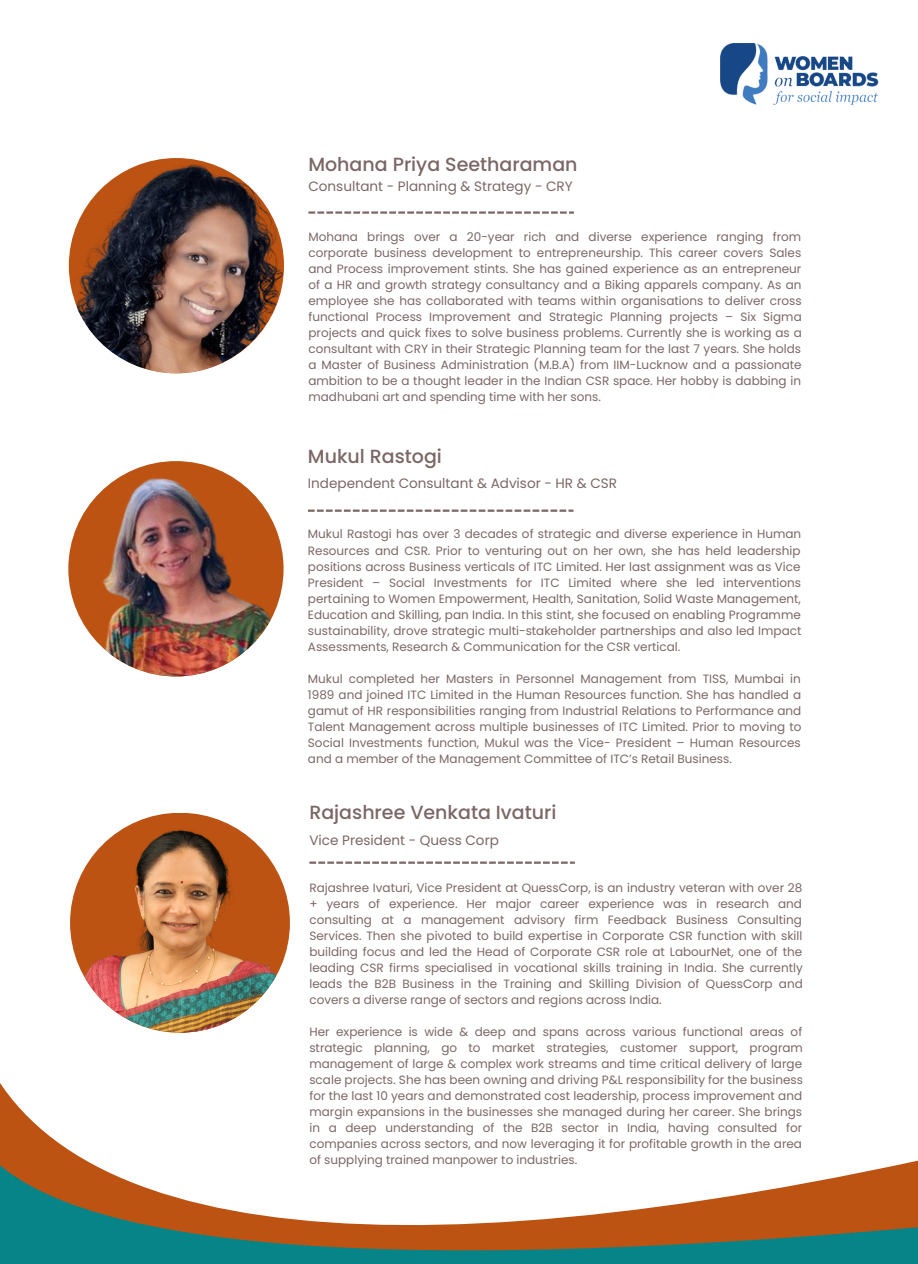
<style>
.page{position:relative;width:918px;height:1264px;background:#fff}
.page>*{position:absolute;margin:0;border:0;box-sizing:border-box;transform-origin:0 0}
.t1{font:500 19.05px "Poppins";color:#7b6765}
.t2{font:13.65px "Poppins";color:#7b6765}
.t3{font:12px/16px "Poppins";color:#7b6765;text-align:justify}
</style>
<div class="page">
<img style="left:721px;top:43px;width:158px;height:62px">
<svg style="left:0;top:1114px;width:918px;height:149px"></svg>
<img style="left:68px;top:158px;width:215px;height:215px;border-radius:50%">
<img style="left:68px;top:461px;width:216px;height:215px;border-radius:50%">
<svg style="left:308px;top:211px;width:266px;height:3px"></svg>
<svg style="left:308px;top:509px;width:265px;height:3px"></svg>
<img style="left:70px;top:812px;width:220px;height:220px;border-radius:50%">
<svg style="left:309px;top:861px;width:266px;height:2px"></svg>
<p class="t1" style="left:308px;top:151px;width:271px">Mohana Priya Seetharaman</p>
<p class="t2" style="left:308px;top:176px;width:266px">Consultant - Planning &amp; Strategy - CRY</p>
<p class="t3" style="left:308px;top:228px;width:495px">Mohana brings over a 20-year rich and diverse experience ranging from corporate business development to entrepreneurship. This career covers Sales and Process improvement stints. She has gained experience as an entrepreneur of a HR and growth strategy consultancy and a Biking apparels company. As an employee she has collaborated with teams within organisations to deliver cross functional Process Improvement and Strategic Planning projects – Six Sigma projects and quick fixes to solve business problems. Currently she is working as a consultant with CRY in their Strategic Planning team for the last 7 years. She holds a Master of Business Administration (M.B.A) from IIM-Lucknow and a passionate ambition to be a thought leader in the Indian CSR space. Her hobby is dabbing in madhubani art and spending time with her sons.</p>
<p class="t1" style="left:308px;top:442px;width:136px">Mukul Rastogi</p>
<p class="t2" style="left:308px;top:473px;width:311px">Independent Consultant &amp; Advisor - HR &amp; CSR</p>
<p class="t3" style="left:308px;top:526px;width:495px">Mukul Rastogi has over 3 decades of strategic and diverse experience in Human Resources and CSR. Prior to venturing out on her own, she has held leadership positions across Business verticals of ITC Limited. Her last assignment was as Vice President – Social Investments for ITC Limited where she led interventions pertaining to Women Empowerment, Health, Sanitation, Solid Waste Management, Education and Skilling, pan India. In this stint, she focused on enabling Programme sustainability, drove strategic multi-stakeholder partnerships and also led Impact Assessments, Research &amp; Communication for the CSR vertical.</p>
<p class="t3" style="left:308px;top:670px;width:495px">Mukul completed her Masters in Personnel Management from TISS, Mumbai in 1989 and joined ITC Limited in the Human Resources function. She has handled a gamut of HR responsibilities ranging from Industrial Relations to Performance and Talent Management across multiple businesses of ITC Limited. Prior to moving to Social Investments function, Mukul was the Vice- President – Human Resources and a member of the Management Committee of ITC’s Retail Business.</p>
<p class="t1" style="left:309px;top:799px;width:249px">Rajashree Venkata Ivaturi</p>
<p class="t2" style="left:309px;top:830px;width:191px">Vice President - Quess Corp</p>
<p class="t3" style="left:309px;top:879px;width:495px">Rajashree Ivaturi, Vice President at QuessCorp, is an industry veteran with over 28 + years of experience. Her major career experience was in research and consulting at a management advisory firm Feedback Business Consulting Services. Then she pivoted to build expertise in Corporate CSR function with skill building focus and led the Head of Corporate CSR role at LabourNet, one of the leading CSR firms specialised in vocational skills training in India. She currently leads the B2B Business in the Training and Skilling Division of QuessCorp and covers a diverse range of sectors and regions across India.</p>
<p class="t3" style="left:309px;top:1023px;width:495px">Her experience is wide &amp; deep and spans across various functional areas of strategic planning, go to market strategies, customer support, program management of large &amp; complex work streams and time critical delivery of large scale projects. She has been owning and driving P&amp;L responsibility for the business for the last 10 years and demonstrated cost leadership, process improvement and margin expansions in the businesses she managed during her career. She brings in a deep understanding of the B2B sector in India, having consulted for companies across sectors, and now leveraging it for profitable growth in the area of supplying trained manpower to industries.</p>
</div>
